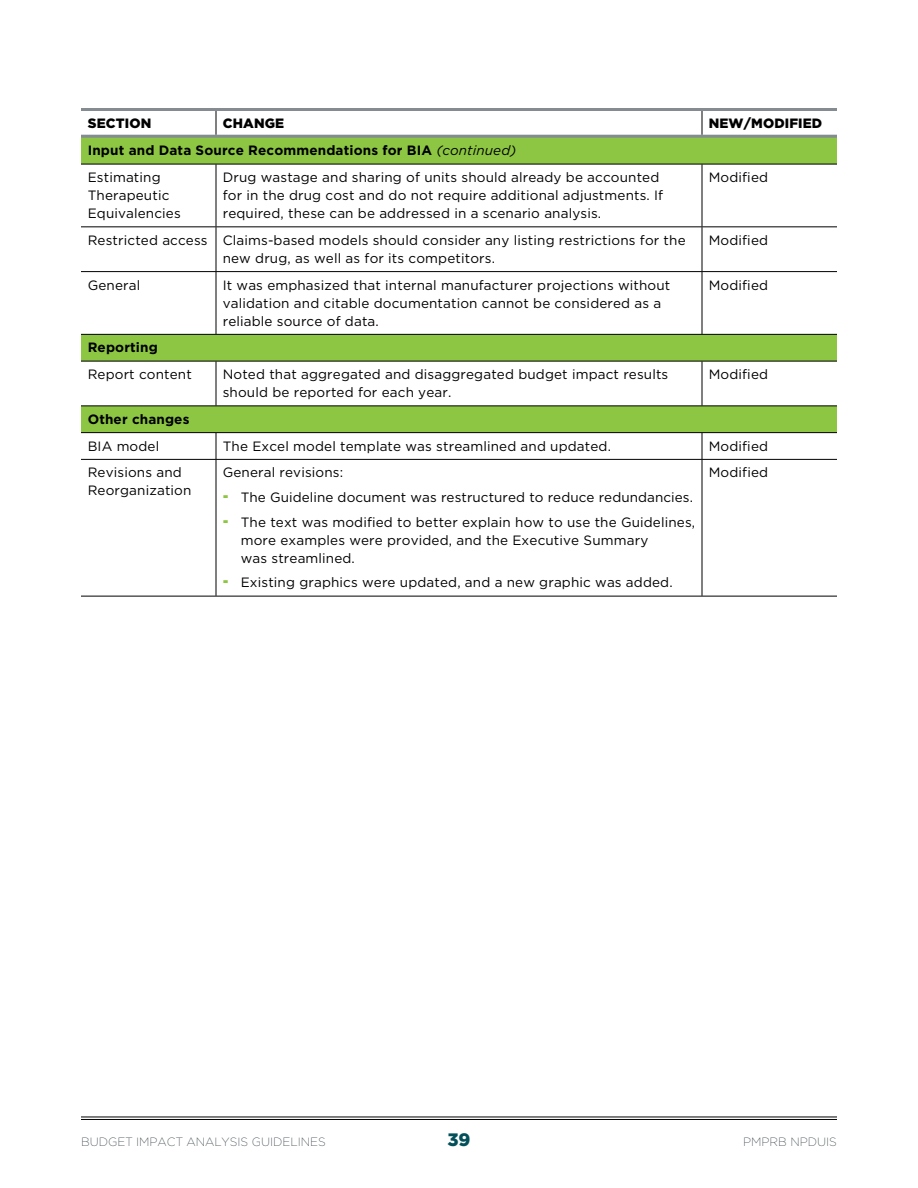
<style>
.page{position:relative;width:918px;height:1188px;background:#fff}
.page>*{position:absolute;margin:0;border:0;box-sizing:border-box;transform-origin:0 0}
.t1{font:900 18px "Gotham HTF";color:#03505b}
.t2{font:13.5px/18px "Gotham HTF";letter-spacing:.01em;color:#000}
.t3{font:700 13.5px/26.7px "Gotham HTF";letter-spacing:.01em;color:#000}
.t4{font:900 13.5px "Gotham HTF";letter-spacing:.01em;color:#000}
.t5{font:200 12px "Gotham HTF";color:#303c42}
.s1{font-weight:400;font-style:italic}
.s2{font-weight:400}
</style>
<div class="page">
<hr style="left:81px;top:1117px;width:756px;height:1px;background:#000">
<hr style="left:81px;top:1119px;width:756px;height:1px;background:#000">
<svg style="left:81px;top:138px;width:756px;height:294px"></svg>
<hr style="left:81px;top:108px;width:135px;height:3px;background:#848b91">
<hr style="left:216px;top:108px;width:486px;height:3px;background:#848b91">
<hr style="left:702px;top:108px;width:135px;height:3px;background:#848b91">
<hr style="left:81px;top:135px;width:135px;height:3px;background:#848b91">
<hr style="left:216px;top:135px;width:486px;height:3px;background:#848b91">
<hr style="left:702px;top:135px;width:135px;height:3px;background:#848b91">
<svg style="left:216px;top:111px;width:1px;height:24px"></svg>
<svg style="left:702px;top:111px;width:1px;height:24px"></svg>
<hr style="left:216px;top:164px;width:1px;height:62px;background:#000">
<hr style="left:702px;top:164px;width:1px;height:62px;background:#000">
<hr style="left:81px;top:226px;width:135px;height:1px;background:#000">
<hr style="left:216px;top:226px;width:486px;height:1px;background:#000">
<hr style="left:216px;top:227px;width:1px;height:44px;background:#000">
<hr style="left:702px;top:226px;width:135px;height:1px;background:#000">
<hr style="left:702px;top:227px;width:1px;height:44px;background:#000">
<hr style="left:81px;top:271px;width:135px;height:1px;background:#000">
<hr style="left:216px;top:271px;width:486px;height:1px;background:#000">
<hr style="left:216px;top:272px;width:1px;height:62px;background:#000">
<hr style="left:702px;top:271px;width:135px;height:1px;background:#000">
<hr style="left:702px;top:272px;width:1px;height:62px;background:#000">
<hr style="left:81px;top:334px;width:135px;height:1px;background:#000">
<hr style="left:216px;top:334px;width:486px;height:1px;background:#000">
<hr style="left:702px;top:334px;width:135px;height:1px;background:#000">
<hr style="left:216px;top:361px;width:1px;height:44px;background:#000">
<hr style="left:702px;top:361px;width:1px;height:44px;background:#000">
<hr style="left:81px;top:405px;width:135px;height:1px;background:#000">
<hr style="left:216px;top:405px;width:486px;height:1px;background:#000">
<hr style="left:702px;top:405px;width:135px;height:1px;background:#000">
<svg style="left:216px;top:433px;width:1px;height:26px"></svg>
<svg style="left:702px;top:433px;width:1px;height:26px"></svg>
<hr style="left:81px;top:459px;width:135px;height:1px;background:#000">
<hr style="left:216px;top:459px;width:486px;height:1px;background:#000">
<hr style="left:216px;top:460px;width:1px;height:136px;background:#000">
<hr style="left:702px;top:459px;width:135px;height:1px;background:#000">
<hr style="left:702px;top:460px;width:1px;height:136px;background:#000">
<hr style="left:81px;top:596px;width:135px;height:1px;background:#000">
<hr style="left:216px;top:596px;width:486px;height:1px;background:#000">
<hr style="left:702px;top:596px;width:135px;height:1px;background:#000">
<hr style="left:81px;top:164px;width:135px;height:1px;background:#000">
<hr style="left:216px;top:164px;width:486px;height:1px;background:#000">
<hr style="left:702px;top:164px;width:135px;height:1px;background:#000">
<hr style="left:81px;top:361px;width:135px;height:1px;background:#000">
<hr style="left:216px;top:361px;width:486px;height:1px;background:#000">
<hr style="left:702px;top:361px;width:135px;height:1px;background:#000">
<hr style="left:81px;top:432px;width:135px;height:1px;background:#000">
<hr style="left:216px;top:432px;width:486px;height:1px;background:#000">
<hr style="left:702px;top:432px;width:135px;height:1px;background:#000">
<p class="t4" style="left:88px;top:115px;width:65px">SECTION</p>
<p class="t4" style="left:223px;top:115px;width:63px">CHANGE</p>
<p class="t4" style="left:709px;top:115px;width:115px">NEW/MODIFIED</p>
<p class="t3" style="left:88px;top:137px;width:430px">Input and Data Source Recommendations for BIA <span class="s1">(continued)<br></span><span class="s2">Estimating</span></p>
<p class="t2" style="left:88px;top:186px;width:95px">Therapeutic<br>Equivalencies</p>
<p class="t2" style="left:223px;top:168px;width:442px">Drug wastage and sharing of units should already be accounted for in the drug cost and do not require additional adjustments. If required, these can be addressed in a scenario analysis.</p>
<p class="t2" style="left:709px;top:168px;width:61px">Modified</p>
<p class="t2" style="left:223px;top:231px;width:464px;text-indent:-135px">Restricted access Claims-based models should consider any listing restrictions for the new drug, as well as for its competitors.</p>
<p class="t2" style="left:709px;top:231px;width:61px">Modified</p>
<p class="t2" style="left:88px;top:276px;width:54px">General</p>
<p class="t2" style="left:223px;top:276px;width:449px">It was emphasized that internal manufacturer projections without validation and citable documentation cannot be considered as a reliable source of data.</p>
<p class="t2" style="left:709px;top:276px;width:61px">Modified</p>
<p class="t3" style="left:88px;top:334px;width:72px">Reporting</p>
<p class="t2" style="left:88px;top:365px;width:106px">Report content</p>
<p class="t2" style="left:223px;top:365px;width:447px">Noted that aggregated and disaggregated budget impact results should be reported for each year.</p>
<p class="t2" style="left:709px;top:365px;width:61px">Modified</p>
<p class="t3" style="left:88px;top:405px;width:103px">Other changes</p>
<p class="t2" style="left:88px;top:437px;width:73px">BIA model</p>
<p class="t2" style="left:223px;top:437px;width:390px">The Excel model template was streamlined and updated.</p>
<p class="t2" style="left:709px;top:437px;width:61px">Modified</p>
<p class="t2" style="left:88px;top:463px;width:105px">Revisions and<br>Reorganization</p>
<p class="t2" style="left:241px;top:460px;width:456px;line-height:24.6px;text-indent:-18px">General revisions:<br>The Guideline document was restructured to reduce redundancies.<br>The text was modified to better explain how to use the Guidelines,</p>
<p class="t2" style="left:241px;top:531px;width:409px">more examples were provided, and the Executive Summary was streamlined.</p>
<p class="t2" style="left:241px;top:574px;width:433px">Existing graphics were updated, and a new graphic was added.</p>
<p class="t2" style="left:709px;top:464px;width:61px">Modified</p>
<p class="t5" style="left:81px;top:1135px;width:246px">BUDGET IMPACT ANALYSIS GUIDELINES</p>
<h1 class="t1" style="left:447px;top:1129px;width:25px">39</h1>
<p class="t5" style="left:743px;top:1135px;width:95px">PMPRB NPDUIS</p>
</div>
